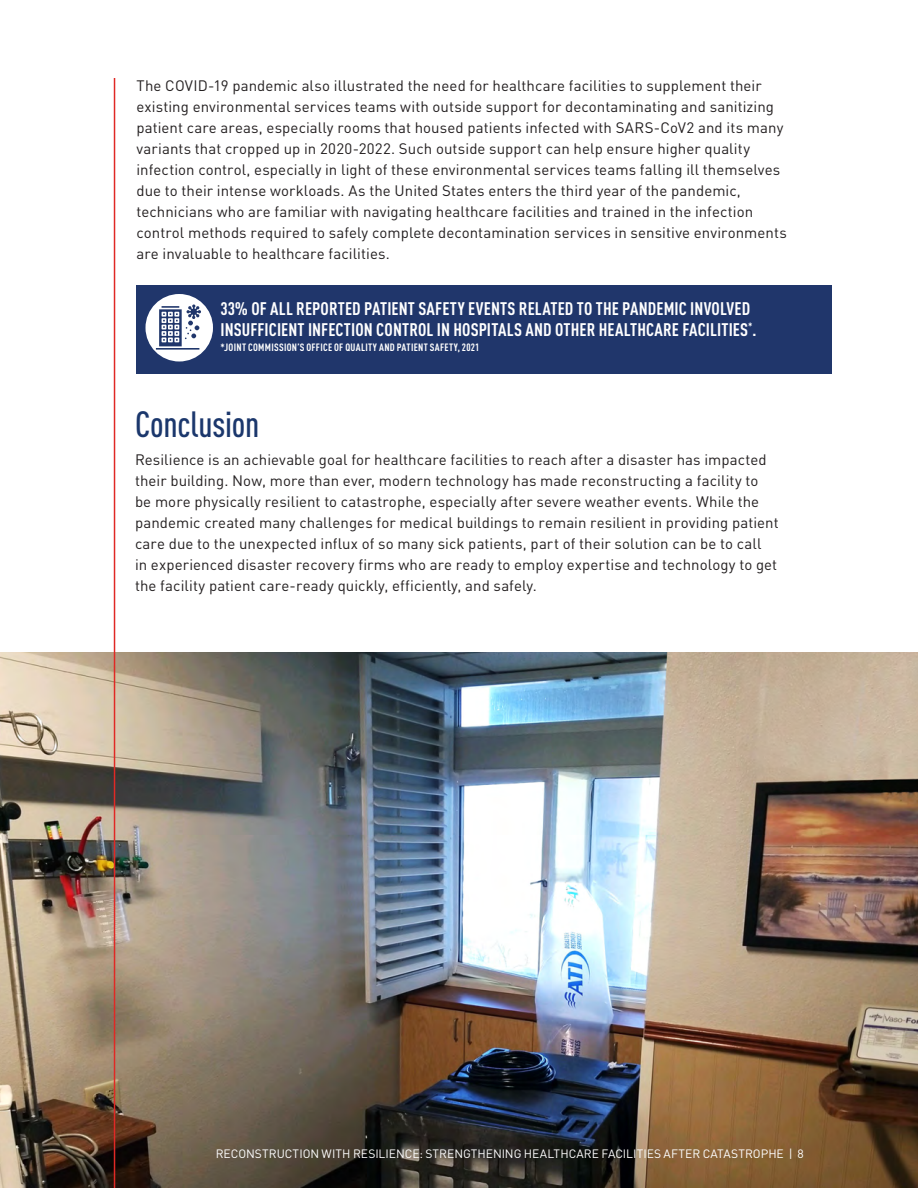
<style>
.page{position:relative;width:918px;height:1188px;background:#fff}
.page>*{position:absolute;margin:0;border:0;box-sizing:border-box;transform-origin:0 0}
.Header_1{font:500 condensed 36px "DIN Pro";letter-spacing:-.005em;color:#1b376c}
.call_outs_amanda{font:700 condensed 18px/21px "DINOT";letter-spacing:.005em;color:#fff}
.Body_copy{font:15px/21px "DINOT";letter-spacing:.005em;color:#231f20}
.t1{font:12px "DINOT";color:#fff}
.call_outs_amanda-2{font:700 condensed 10.5px "DINOT";letter-spacing:.03em;color:#fff}
</style>
<div class="page">
<img style="left:0;top:652px;width:918px;height:536px">
<div style="left:136px;top:285px;width:696px;height:88px;background:#20366b"></div>
<svg style="left:146px;top:294px;width:67px;height:68px"></svg>
<hr style="left:114px;top:78px;width:1px;height:1110px;background:#e02925">
<p class="Body_copy" style="left:136px;top:74px;width:652px">The COVID-19 pandemic also illustrated the need for healthcare facilities to supplement their existing environmental services teams with outside support for decontaminating and sanitizing patient care areas, especially rooms that housed patients infected with SARS-CoV2 and its many variants that cropped up in 2020-2022. Such outside support can help ensure higher quality infection control, especially in light of these environmental services teams falling ill themselves due to their intense workloads. As the United States enters the third year of the pandemic, technicians who are familiar with navigating healthcare facilities and trained in the infection control methods required to safely complete decontamination services in sensitive environments are invaluable to healthcare facilities.</p>
<p class="call_outs_amanda" style="left:220px;top:297px;width:537px">33% OF ALL REPORTED PATIENT SAFETY EVENTS RELATED TO THE PANDEMIC INVOLVED<br>INSUFFICIENT INFECTION CONTROL IN HOSPITALS AND OTHER HEALTHCARE FACILITIES<sup>*</sup>.</p>
<p class="call_outs_amanda-2" style="left:220px;top:340px;width:260px">*JOINT COMMISSION’S OFFICE OF QUALITY AND PATIENT SAFETY, 2021</p>
<p class="Header_1" style="left:135px;top:398px;width:126px">Conclusion</p>
<p class="Body_copy" style="left:135px;top:447px;width:645px">Resilience is an achievable goal for healthcare facilities to reach after a disaster has impacted their building. Now, more than ever, modern technology has made reconstructing a facility to<br>be more physically resilient to catastrophe, especially after severe weather events. While the pandemic created many challenges for medical buildings to remain resilient in providing patient care due to the unexpected influx of so many sick patients, part of their solution can be to call<br>in experienced disaster recovery firms who are ready to employ expertise and technology to get the facility patient care-ready quickly, efficiently, and safely.</p>
<p class="t1" style="left:216px;top:1145px;width:590px">RECONSTRUCTION WITH RESILIENCE: STRENGTHENING HEALTHCARE FACILITIES AFTER CATASTROPHE | 8</p>
</div>
